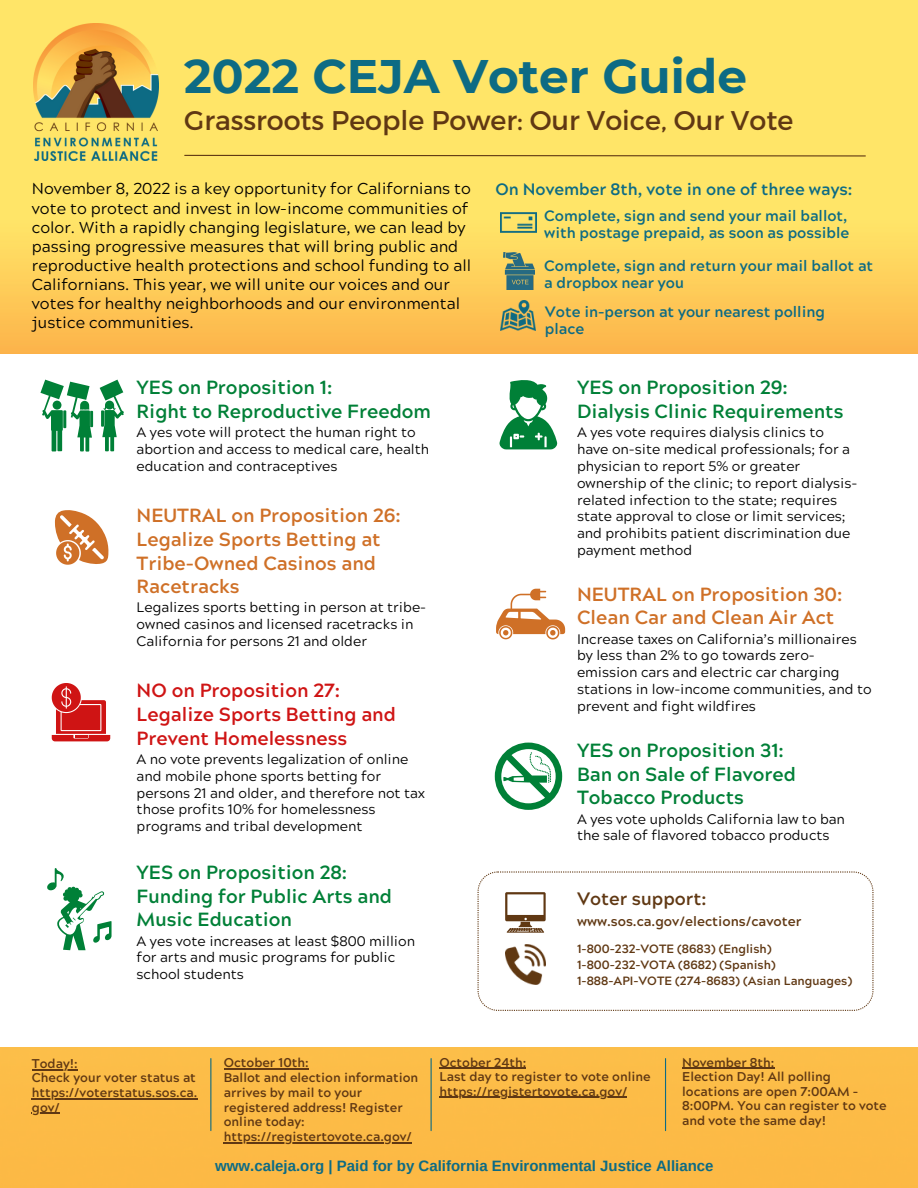
<style>
.page{position:relative;width:918px;height:1188px;background:#fff}
.page>*{position:absolute;margin:0;border:0;box-sizing:border-box;transform-origin:0 0}
.t1{font:700 46.95px "Montserrat";color:#0d6b84}
.t2{font:27px "Montserrat";color:#603813}
.t3{font:700 19.05px/23.7px "Acherus Grotesque";color:#008037}
.t4{font:700 19.05px/23.7px "Acherus Grotesque";color:#cf7027}
.t5{font:700 19.05px/23.7px "Acherus Grotesque";color:#cf1414}
.t6{font:700 18px "Acherus Grotesque";color:#603813}
.t7{font:700 16.5px "Acherus Grotesque";color:#0d6b84}
.t8{font:15.75px/19.2px "Acherus Grotesque";color:#000}
.t9{font:700 15px/16.8px "Acherus Grotesque";color:#0d6b84}
.t10{font:700 15px "Arimo";color:#0d6b84}
.t11{font:13.8px/16.8px "Acherus Grotesque";color:#000}
.t12{font:700 13.5px "Acherus Grotesque";color:#603813}
.t13{font:700 12.75px/14.5px "Acherus Grotesque";color:#603813}
.t14{font:700 12px/16px "Acherus Grotesque";color:#603813}
</style>
<div class="page">
<div style="left:0;top:1047px;width:918px;height:141px;background:#fcbb46"></div>
<hr style="left:210px;top:1059px;width:1px;height:72px;background:#0d6b84">
<hr style="left:431px;top:1059px;width:1px;height:72px;background:#0d6b84">
<hr style="left:665px;top:1059px;width:1px;height:72px;background:#0d6b84">
<svg style="left:52px;top:683px;width:58px;height:58px"></svg>
<svg style="left:499px;top:380px;width:58px;height:69px"></svg>
<svg style="left:496px;top:589px;width:69px;height:50px"></svg>
<svg style="left:495px;top:743px;width:67px;height:67px"></svg>
<svg style="left:55px;top:510px;width:54px;height:55px"></svg>
<svg style="left:478px;top:871px;width:396px;height:140px"></svg>
<img style="left:505px;top:945px;width:41px;height:39px">
<svg style="left:47px;top:868px;width:65px;height:82px"></svg>
<img style="left:0;top:0;width:918px;height:354px">
<svg style="left:184px;top:154px;width:682px;height:3px;background:#c2a347"></svg>
<img style="left:501px;top:212px;width:36px;height:21px">
<img style="left:501px;top:300px;width:34px;height:31px">
<img style="left:503px;top:252px;width:32px;height:37px">
<img style="left:33px;top:23px;width:125px;height:137px">
<svg style="left:40px;top:380px;width:84px;height:72px"></svg>
<svg style="left:505px;top:892px;width:41px;height:41px"></svg>
<hr style="left:32px;top:1069px;width:46px;height:1px;background:#603813">
<hr style="left:32px;top:1098px;width:166px;height:1px;background:#603813">
<svg style="left:32px;top:1113px;width:28px;height:1px"></svg>
<hr style="left:224px;top:1068px;width:85px;height:1px;background:#603813">
<hr style="left:224px;top:1142px;width:188px;height:1px;background:#603813">
<hr style="left:440px;top:1068px;width:86px;height:1px;background:#603813">
<hr style="left:440px;top:1097px;width:187px;height:1px;background:#603813">
<hr style="left:682px;top:1068px;width:92px;height:1px;background:#603813">
<h1 class="t1" style="left:184px;top:47px;width:564px">2022 CEJA Voter Guide</h1>
<h2 class="t2" style="left:184px;top:103px;width:611px">Grassroots People Power: Our Voice, Our Vote</h2>
<p class="t8" style="left:32px;top:181px;width:441px">November 8, 2022 is a key opportunity for Californians to vote to protect and invest in low-income communities of color. With a rapidly changing legislature, we can lead by passing progressive measures that will bring public and reproductive health protections and school funding to all Californians. This year, we will unite our voices and our votes for healthy neighborhoods and our environmental justice communities.</p>
<h3 class="t3" style="left:137px;top:378px;width:296px">YES on Proposition 1:<br>Right to Reproductive Freedom</h3>
<p class="t11" style="left:137px;top:426px;width:294px">A yes vote will protect the human right to abortion and access to medical care, health education and contraceptives</p>
<h3 class="t4" style="left:137px;top:507px;width:266px">NEUTRAL on Proposition 26:<br>Legalize Sports Betting at<br>Tribe-Owned Casinos and<br>Racetracks</h3>
<p class="t11" style="left:137px;top:601px;width:291px">Legalizes sports betting in person at tribe&shy;owned casinos and licensed racetracks in<br>California for persons 21 and older</p>
<h3 class="t5" style="left:137px;top:682px;width:261px">NO on Proposition 27:<br>Legalize Sports Betting and<br>Prevent Homelessness</h3>
<p class="t11" style="left:137px;top:752px;width:290px">A no vote prevents legalization of online and mobile phone sports betting for persons 21 and older, and therefore not tax those profits 10% for homelessness programs and tribal development</p>
<h3 class="t3" style="left:137px;top:863px;width:257px">YES on Proposition 28:<br>Funding for Public Arts and<br>Music Education</h3>
<p class="t11" style="left:137px;top:934px;width:280px">A yes vote increases at least $800 million for arts and music programs for public school students</p>
<p class="t7" style="left:495px;top:183px;width:359px">On November 8th, vote in one of three ways:</p>
<p class="t9" style="left:544px;top:210px;width:307px">Complete, sign and send your mail ballot, with postage prepaid, as soon as possible</p>
<p class="t9" style="left:544px;top:259px;width:331px">Complete, sign and return your mail ballot at a dropbox near you</p>
<p class="t9" style="left:545px;top:305px;width:282px">Vote in-person at your nearest polling place</p>
<h3 class="t3" style="left:577px;top:378px;width:268px">YES on Proposition 29:<br>Dialysis Clinic Requirements</h3>
<p class="t11" style="left:577px;top:426px;width:282px">A yes vote requires dialysis clinics to have on-site medical professionals; for a physician to report 5% or greater ownership of the clinic; to report dialysis&shy;related infection to the state; requires state approval to close or limit services; and prohibits patient discrimination due payment method</p>
<h3 class="t4" style="left:577px;top:585px;width:267px">NEUTRAL on Proposition 30:<br>Clean Car and Clean Air Act</h3>
<p class="t11" style="left:577px;top:632px;width:296px">Increase taxes on California’s millionaires by less than 2% to go towards zero&shy;emission cars and electric car charging stations in low-income communities, and to prevent and fight wildfires</p>
<h3 class="t3" style="left:577px;top:741px;width:220px">YES on Proposition 31:<br>Ban on Sale of Flavored<br>Tobacco Products</h3>
<p class="t11" style="left:577px;top:812px;width:269px">A yes vote upholds California law to ban the sale of flavored tobacco products</p>
<h3 class="t6" style="left:577px;top:891px;width:131px">Voter support:</h3>
<p class="t12" style="left:577px;top:916px;width:226px">www.sos.ca.gov/elections/cavoter</p>
<p class="t14" style="left:577px;top:942px;width:277px">1-800-232-VOTE (8683) (English)<br>1-800-232-VOTA (8682) (Spanish)<br>1-888-API-VOTE (274-8683) (Asian Languages)</p>
<p class="t13" style="left:32px;top:1058px;width:167px">Today!:<br>Check your voter status at https://voterstatus.sos.ca. gov/</p>
<p class="t13" style="left:224px;top:1057px;width:196px">October 10th:<br>Ballot and election information arrives by mail to your registered address! Register online today: https://registertovote.ca.gov/</p>
<p class="t13" style="left:440px;top:1057px;width:213px">October 24th:<br>Last day to register to vote online https://registertovote.ca.gov/</p>
<p class="t13" style="left:682px;top:1057px;width:206px">November 8th:<br>Election Day! All polling locations are open 7:00AM -<br>8:00PM. You can register to vote and vote the same day!</p>
<p class="t10" style="left:215px;top:1157px;width:500px">www.caleja.org | Paid for by California Environmental Justice Alliance</p>
</div>
